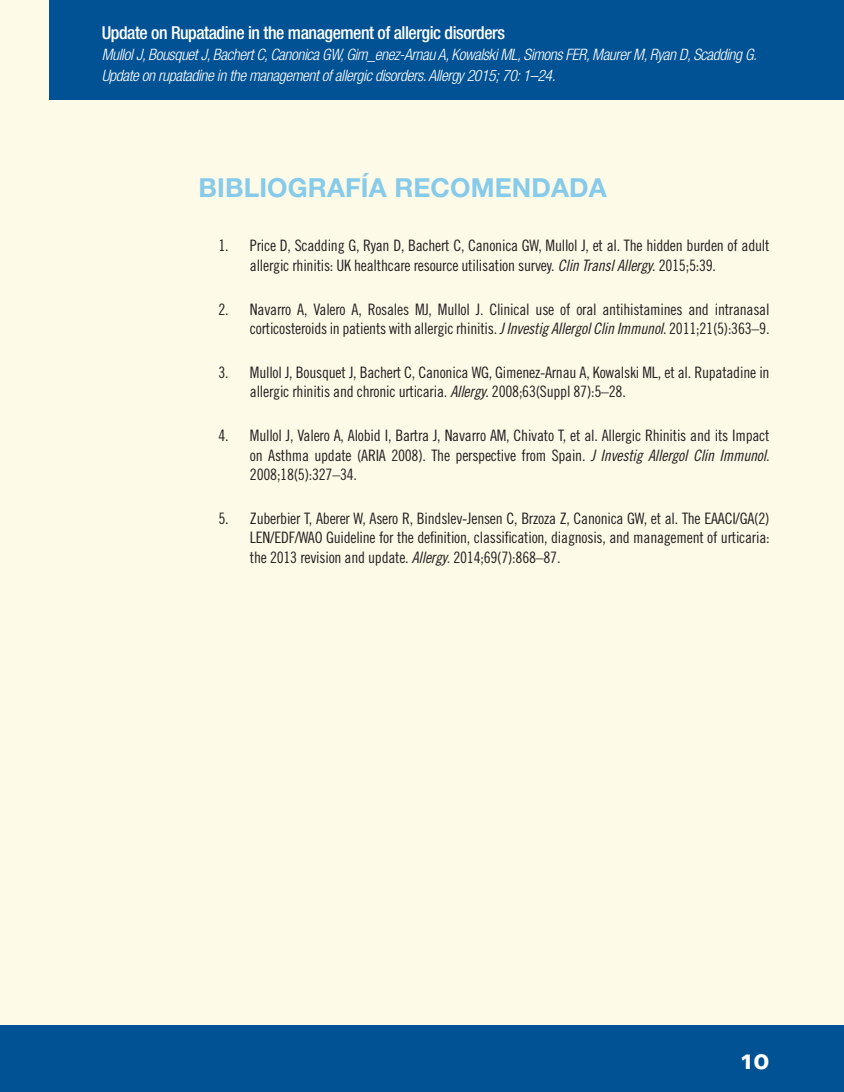
<style>
.page{position:relative;width:844px;height:1092px;background:#fff}
.page>*{position:absolute;margin:0;border:0;box-sizing:border-box;transform-origin:0 0}
.t1{font:700 28px "Frutiger Linotype";color:#fff}
.t2{font:700 26.25px "Helvetica Neue LT Std";letter-spacing:.005em;color:#86cbea}
.t3{font:500 condensed 17.85px "Helvetica Neue LT Std";letter-spacing:-.025em;color:#fff}
.t4{font:15.75px/19.2px "Trade Gothic LT Std Cn 18";letter-spacing:-.015em;color:#231f20}
.t5{font:italic 300 condensed 15.75px/21px "Helvetica Neue LT Std";letter-spacing:-.025em;color:#fff}
.s1{font-family:"Trade Gothic LT Std Cn 18 Obl"}
</style>
<div class="page">
<div style="left:0;top:0;width:843px;height:1025px;background:#fefae8"></div>
<div style="left:49px;top:0;width:794px;height:99px;background:#015294"></div>
<div style="left:0;top:1025px;width:843px;height:66px;background:#015294"></div>
<p class="t3" style="left:102px;top:22px;width:404px">Update on Rupatadine in the management of allergic disorders</p>
<p class="t5" style="left:102px;top:45px;width:656px">Mullol J, Bousquet J, Bachert C, Canonica GW, Gim_enez-Arnau A, Kowalski ML, Simons FER, Maurer M, Ryan D, Scadding G.<br>Update on rupatadine in the management of allergic disorders. Allergy 2015; 70: 1–24.</p>
<h2 class="t2" style="left:198px;top:172px;width:409px">BIBLIOGRAFÍA RECOMENDADA</h2>
<p class="t4" style="left:250px;top:236px;width:521px;text-indent:-31px">1. Price D, Scadding G, Ryan D, Bachert C, Canonica GW, Mullol J, et al. The hidden burden of adult allergic rhinitis: UK healthcare resource utilisation survey. <span class="s1">Clin Transl Allergy</span>. 2015;5:39.</p>
<p class="t4" style="left:218px;top:299px;width:552px;text-align:right">2. Navarro A, Valero A, Rosales MJ, Mullol J. Clinical use of oral antihistamines and intranasal corticosteroids in patients with allergic rhinitis. <span class="s1">J Investig Allergol Clin Immunol</span>. 2011;21(5):363–9.</p>
<p class="t4" style="left:250px;top:362px;width:521px;text-indent:-31px">3. Mullol J, Bousquet J, Bachert C, Canonica WG, Gimenez-Arnau A, Kowalski ML, et al. Rupatadine in allergic rhinitis and chronic urticaria. <span class="s1">Allergy</span>. 2008;63(Suppl 87):5–28.</p>
<p class="t4" style="left:250px;top:426px;width:521px;text-align:justify;text-indent:-31px">4. Mullol J, Valero A, Alobid I, Bartra J, Navarro AM, Chivato T, et al. Allergic Rhinitis and its Impact on Asthma update (ARIA 2008). The perspective from Spain. <span class="s1">J Investig Allergol Clin Immunol</span>.<br>2008;18(5):327–34.</p>
<p class="t4" style="left:250px;top:508px;width:521px;text-align:justify;text-indent:-31px">5. Zuberbier T, Aberer W, Asero R, Bindslev-Jensen C, Brzoza Z, Canonica GW, et al. The EAACI/GA(2)<br>LEN/EDF/WAO Guideline for the definition, classification, diagnosis, and management of urticaria: the 2013 revision and update. <span class="s1">Allergy</span>. 2014;69(7):868–87.</p>
<h1 class="t1" style="left:740px;top:1042px;width:30px">10</h1>
</div>
